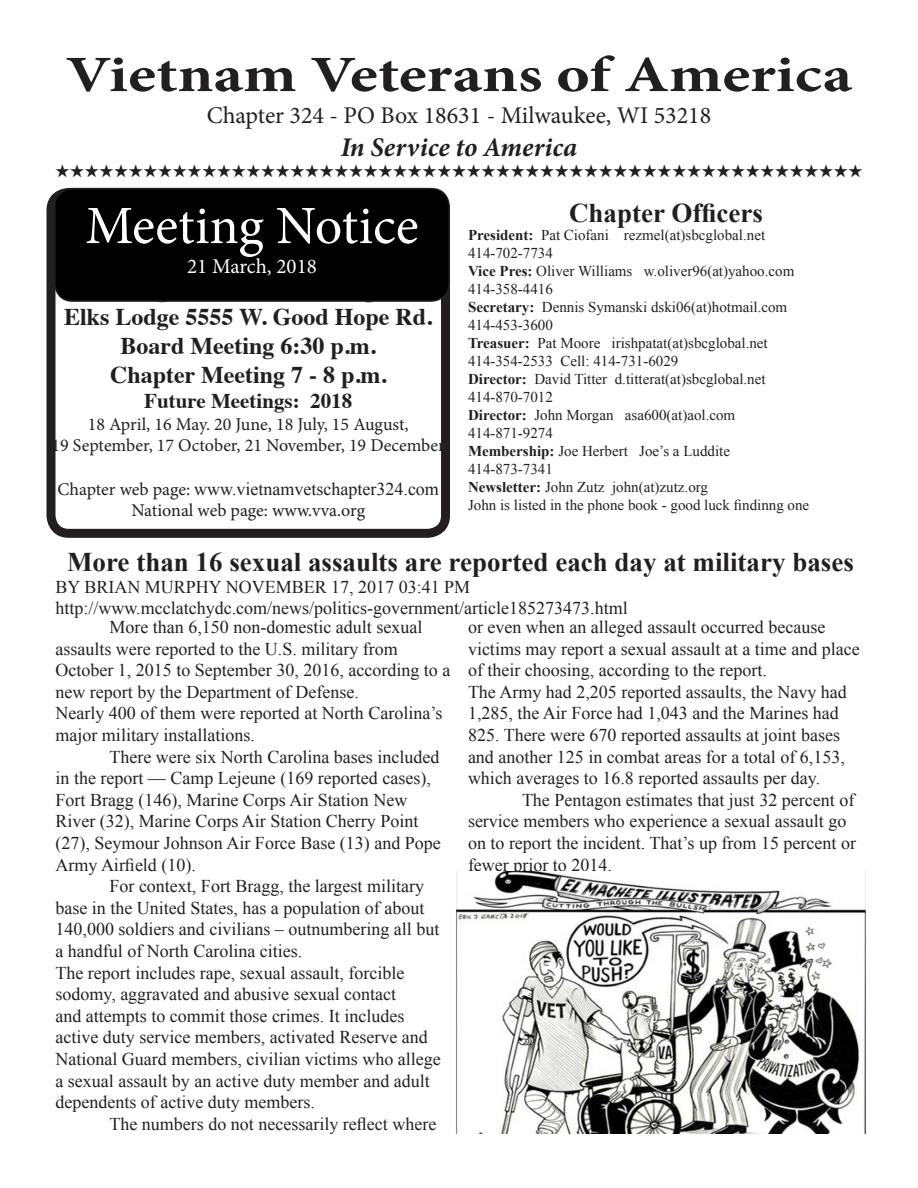
<style>
.page{position:relative;width:918px;height:1188px;background:#fff}
.page>*{position:absolute;margin:0;border:0;box-sizing:border-box;transform-origin:0 0}
.t1{font:54px "Minion Pro";color:#fff}
.t2{font:700 51px "Minion Pro";letter-spacing:-.005em;color:#231f20;scale:1.25 1}
.t3{font:700 27px "Times New Roman";color:#231f20}
.t4{font:italic 700 27px "Minion Pro";letter-spacing:.005em;color:#231f20}
.t5{font:700 24px "Times";color:#231f20}
.t6{font:24px "Minion Pro";color:#231f20}
.t7{font:700 21px "Times";color:#231f20}
.t8{font:21px "Minion Pro";letter-spacing:-.005em;color:#fff}
.t9{font:18px/21.6px "Times New Roman";color:#231f20}
.t10{font:18px "Minion Pro";color:#231f20}
.t11{font:18px "Zapf Dingbats ITC";color:#231f20}
.t12{font:15px "Times New Roman";color:#231f20}
.s1{font-family:"Minion Pro"}
.s2{font-weight:700}
</style>
<div class="page">
<div style="left:46px;top:188px;width:404px;height:350px;border:9px solid #231f20;border-radius:18px"></div>
<div style="left:55px;top:189px;width:394px;height:112px;background:#000;border-radius:18px"></div>
<div style="left:54px;top:188px;width:396px;height:114px;border:2px solid #231f20;border-radius:18px"></div>
<img style="left:456px;top:872px;width:410px;height:262px">
<p class="t2" style="left:66px;top:39px;width:631px">Vietnam Veterans of America</p>
<p class="t6" style="left:207px;top:100px;width:506px">Chapter 324 - PO Box 18631 - Milwaukee, WI 53218</p>
<p class="t4" style="left:341px;top:128px;width:238px">In Service to America</p>
<p class="t11" style="left:55px;top:163px;width:809px">★★★★★★★★★★★★★★★★★★★★★★★★★★★★★★★★★★★★★★★★★★★★★★★★★★★★★★★</p>
<p class="t1" style="left:85px;top:190px;width:335px">Meeting Notice</p>
<p class="t8" style="left:187px;top:252px;width:131px">21 March, 2018</p>
<p class="t5" style="left:64px;top:294px;width:370px">Elks Lodge 5555 W. Good Hope Rd.</p>
<p class="t5" style="left:121px;top:323px;width:257px">Board Meeting 6:30 p.m.</p>
<p class="t5" style="left:110px;top:352px;width:278px">Chapter Meeting 7 - 8 p.m.</p>
<p class="t7" style="left:144px;top:381px;width:209px">Future Meetings: 2018</p>
<p class="t10" style="left:88px;top:412px;width:322px">18 April, 16 May. 20 June, 18 July, 15 August,</p>
<p class="t10" style="left:52px;top:434px;width:395px">19 September, 17 October, 21 November, 19 December</p>
<p class="t9" style="left:58px;top:478px;width:383px"><span class="s1">Chapter web page:</span> www.vietnamvetschapter324.com</p>
<p class="t10" style="left:131px;top:498px;width:235px">National web page: www.vva.org</p>
<p class="t3" style="left:569px;top:194px;width:195px">Chapter Officers</p>
<p class="t12" style="left:468px;top:225px;width:299px"><span class="s2">President:</span> Pat Ciofani rezmel(at)sbcglobal.net</p>
<p class="t12" style="left:468px;top:243px;width:86px">414-702-7734</p>
<p class="t12" style="left:468px;top:261px;width:328px"><span class="s2">Vice Pres:</span> Oliver Williams w.oliver96(at)yahoo.com</p>
<p class="t12" style="left:468px;top:279px;width:86px">414-358-4416</p>
<p class="t12" style="left:468px;top:297px;width:321px"><span class="s2">Secretary:</span> Dennis Symanski dski06(at)hotmail.com</p>
<p class="t12" style="left:468px;top:315px;width:86px">414-453-3600</p>
<p class="t12" style="left:468px;top:333px;width:301px"><span class="s2">Treasuer:</span> Pat Moore irishpatat(at)sbcglobal.net</p>
<p class="t12" style="left:468px;top:351px;width:212px">414-354-2533 Cell: 414-731-6029</p>
<p class="t12" style="left:468px;top:369px;width:299px"><span class="s2">Director:</span> David Titter d.titterat(at)sbcglobal.net</p>
<p class="t12" style="left:468px;top:387px;width:86px">414-870-7012</p>
<p class="t12" style="left:468px;top:405px;width:269px"><span class="s2">Director:</span> John Morgan asa600(at)aol.com</p>
<p class="t12" style="left:468px;top:423px;width:86px">414-871-9274</p>
<p class="t12" style="left:468px;top:441px;width:264px"><span class="s2">Membership:</span> Joe Herbert Joe’s a Luddite</p>
<p class="t12" style="left:468px;top:459px;width:86px">414-873-7341</p>
<p class="t12" style="left:468px;top:477px;width:242px"><span class="s2">Newsletter:</span> John Zutz john(at)zutz.org</p>
<p class="t12" style="left:468px;top:495px;width:343px">John is listed in the phone book - good luck findinng one</p>
<p class="t3" style="left:67px;top:544px;width:788px">More than 16 sexual assaults are reported each day at military bases</p>
<p class="t9" style="left:56px;top:576px;width:416px">BY BRIAN MURPHY NOVEMBER 17, 2017 03:41 PM</p>
<p class="t9" style="left:56px;top:597px;width:574px">http://www.mcclatchydc.com/news/politics-government/article185273473.html</p>
<p class="t9" style="left:56px;top:616px;width:396px;text-indent:54px">More than 6,150 non-domestic adult sexual assaults were reported to the U.S. military from October 1, 2015 to September 30, 2016, according to a new report by the Department of Defense.</p>
<p class="t9" style="left:56px;top:702px;width:388px">Nearly 400 of them were reported at North Carolina’s major military installations.</p>
<p class="t9" style="left:56px;top:745px;width:387px;text-indent:54px">There were six North Carolina bases included in the report — Camp Lejeune (169 reported cases), Fort Bragg (146), Marine Corps Air Station New River (32), Marine Corps Air Station Cherry Point (27), Seymour Johnson Air Force Base (13) and Pope Army Airfield (10).</p>
<p class="t9" style="left:56px;top:875px;width:385px;text-indent:54px">For context, Fort Bragg, the largest military base in the United States, has a population of about 140,000 soldiers and civilians – outnumbering all but a handful of North Carolina cities.</p>
<p class="t9" style="left:56px;top:961px;width:387px">The report includes rape, sexual assault, forcible sodomy, aggravated and abusive sexual contact<br>and attempts to commit those crimes. It includes active duty service members, activated Reserve and National Guard members, civilian victims who allege a sexual assault by an active duty member and adult dependents of active duty members.</p>
<p class="t9" style="left:110px;top:1113px;width:328px">The numbers do not necessarily reflect where</p>
<p class="t9" style="left:468px;top:616px;width:393px">or even when an alleged assault occurred because victims may report a sexual assault at a time and place of their choosing, according to the report.</p>
<p class="t9" style="left:468px;top:681px;width:380px">The Army had 2,205 reported assaults, the Navy had 1,285, the Air Force had 1,043 and the Marines had 825. There were 670 reported assaults at joint bases and another 125 in combat areas for a total of 6,153, which averages to 16.8 reported assaults per day.</p>
<p class="t9" style="left:468px;top:789px;width:390px;text-indent:54px">The Pentagon estimates that just 32 percent of service members who experience a sexual assault go on to report the incident. That’s up from 15 percent or fewer prior to 2014.</p>
</div>
